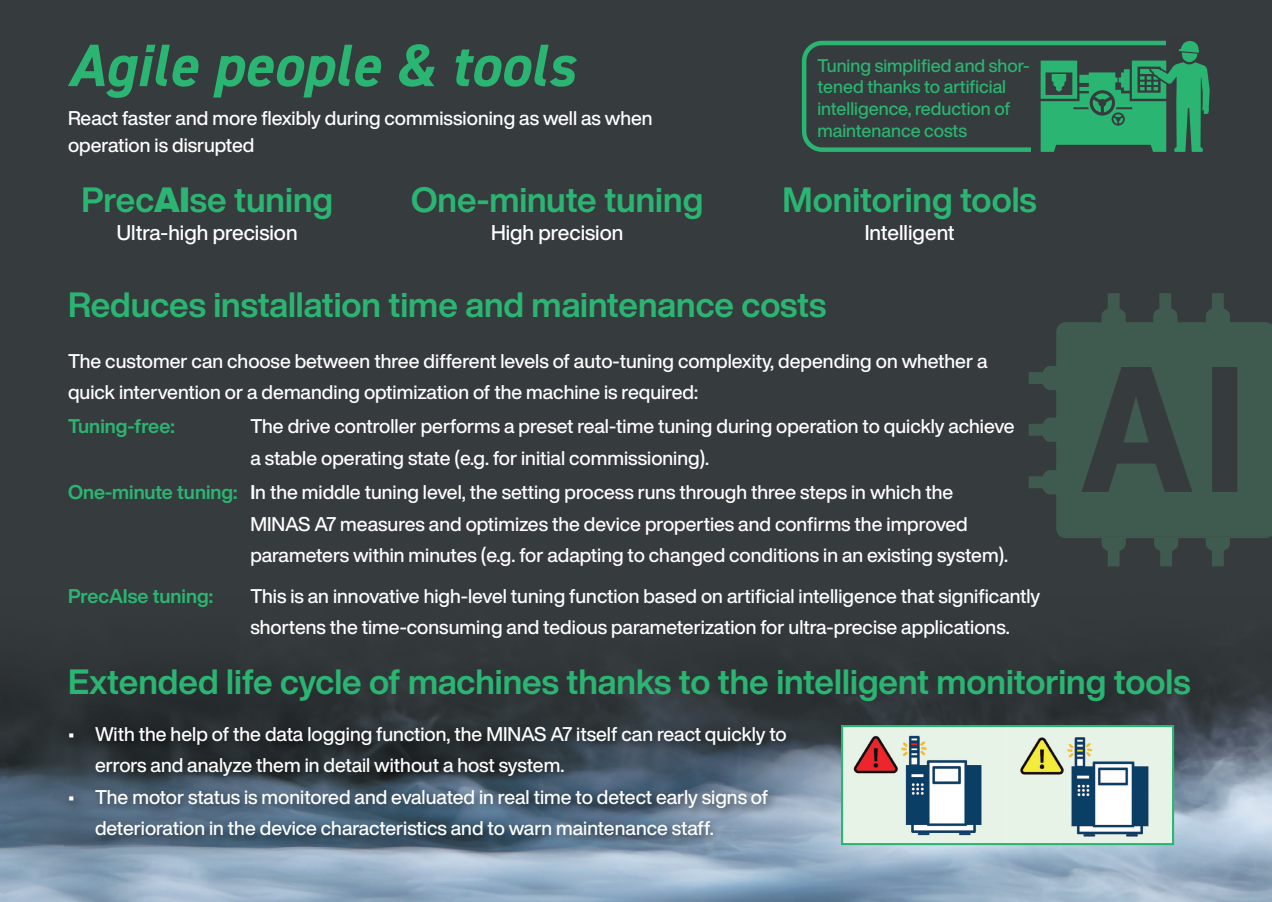
<style>
.page{position:relative;width:1272px;height:902px;background:#fff}
.page>*{position:absolute;margin:0;border:0;box-sizing:border-box;transform-origin:0 0}
.t1{font:italic 700 60px "DIN2014";color:#2bb572}
.t2{font:700 34.5px "Helvetica Now Display";color:#2bb572}
.t3{font:500 21px "Helvetica Now Display";color:#fff}
.t4{font:500 19.5px/31.5px "Helvetica Now Display";color:#fff}
.t5{font:700 19.5px "Helvetica Now Display";color:#2bb572}
.t6{font:500 18px/21.6px "Helvetica Now Display";color:#2bb572}
.s1{font-weight:900}
.s2{font-weight:700;color:#2bb572}
.s3{font-weight:700}
</style>
<div class="page">
<hr style="left:0;top:0;width:4px;height:901px;background:#363b3d">
<div style="left:4px;top:0;width:1267px;height:901px;background:#363b3d"></div>
<img style="left:0;top:675px;width:4px;height:226px">
<img style="left:4px;top:566px;width:1219px;height:126px">
<img style="left:1166px;top:692px;width:105px;height:209px">
<img style="left:638px;top:692px;width:519px;height:53px">
<img style="left:110px;top:692px;width:528px;height:29px">
<img style="left:4px;top:692px;width:106px;height:209px">
<img style="left:796px;top:745px;width:53px;height:156px">
<img style="left:849px;top:845px;width:317px;height:56px">
<img style="left:110px;top:846px;width:686px;height:55px">
<svg style="left:1028px;top:293px;width:243px;height:243px;fill:#3f5a4f"></svg>
<img style="left:1060px;top:536px;width:211px;height:30px">
<img style="left:64px;top:721px;width:733px;height:125px">
<img style="left:844px;top:728px;width:327px;height:114px">
<div style="left:841px;top:725px;width:333px;height:120px;border:2px solid #2bb572"></div>
<div style="left:801px;top:41px;width:394px;height:111px;border:4px solid #2bb572;border-radius:18px"></div>
<div style="left:1030px;top:141px;width:141px;height:18px;background:#363a3d"></div>
<svg style="left:1040px;top:41px;width:169px;height:111px"></svg>
<h1 class="t1" style="left:68px;top:25px;width:508px">Agile people &amp; tools</h1>
<p class="t4" style="left:68px;top:104px;width:586px;line-height:27px">React faster and more flexibly during commissioning as well as when operation is disrupted</p>
<p class="t6" style="left:817px;top:54px;width:214px">Tuning simplified and shor&shy;tened thanks to artificial intelligence, reduction of maintenance costs</p>
<h2 class="t2" style="left:81px;top:176px;width:253px">Prec<span class="s1">AI</span>se tuning</h2>
<h2 class="t2" style="left:411px;top:176px;width:293px">One-minute tuning</h2>
<h2 class="t2" style="left:782px;top:176px;width:256px">Monitoring tools</h2>
<p class="t3" style="left:117px;top:218px;width:182px">Ultra-high precision</p>
<p class="t3" style="left:491px;top:218px;width:134px">High precision</p>
<p class="t3" style="left:864px;top:218px;width:91px">Intelligent</p>
<h2 class="t2" style="left:68px;top:281px;width:759px">Reduces installation time and maintenance costs</h2>
<p class="t4" style="left:68px;top:345px;width:921px">The customer can choose between three different levels of auto-tuning complexity, depending on whether a quick intervention or a demanding optimization of the machine is required:</p>
<p class="t5" style="left:68px;top:413px;width:108px">Tuning-free:</p>
<p class="t4" style="left:250px;top:410px;width:765px">The drive controller performs a preset real-time tuning during operation to quickly achieve a stable operating state (e.g. for initial commissioning).</p>
<p class="t4" style="left:250px;top:476px;width:759px;text-indent:-182px"><span class="s2">One-minute tuning:</span> <span class="s3">I</span>n the middle tuning level, the setting process runs through three steps in which the<br>MINAS A7 measures and optimizes the device properties and confirms the improved parameters within minutes (e.g. for adapting to changed conditions in an existing system).</p>
<p class="t5" style="left:68px;top:582px;width:146px">PrecAIse tuning:</p>
<p class="t4" style="left:250px;top:580px;width:791px">This is an innovative high-level tuning function based on artificial intelligence that significantly shortens the time-consuming and tedious parameterization for ultra-precise applications.</p>
<h2 class="t2" style="left:68px;top:658px;width:1123px">Extended life cycle of machines thanks to the intelligent monitoring tools</h2>
<p class="t4" style="left:95px;top:718px;width:693px;text-indent:-27px">• With the help of the data logging function, the MINAS A7 itself can react quickly to errors and analyze them in detail without a host system.</p>
<p class="t4" style="left:95px;top:781px;width:674px;text-indent:-27px">• The motor status is monitored and evaluated in real time to detect early signs of deterioration in the device characteristics and to warn maintenance staff.</p>
</div>
